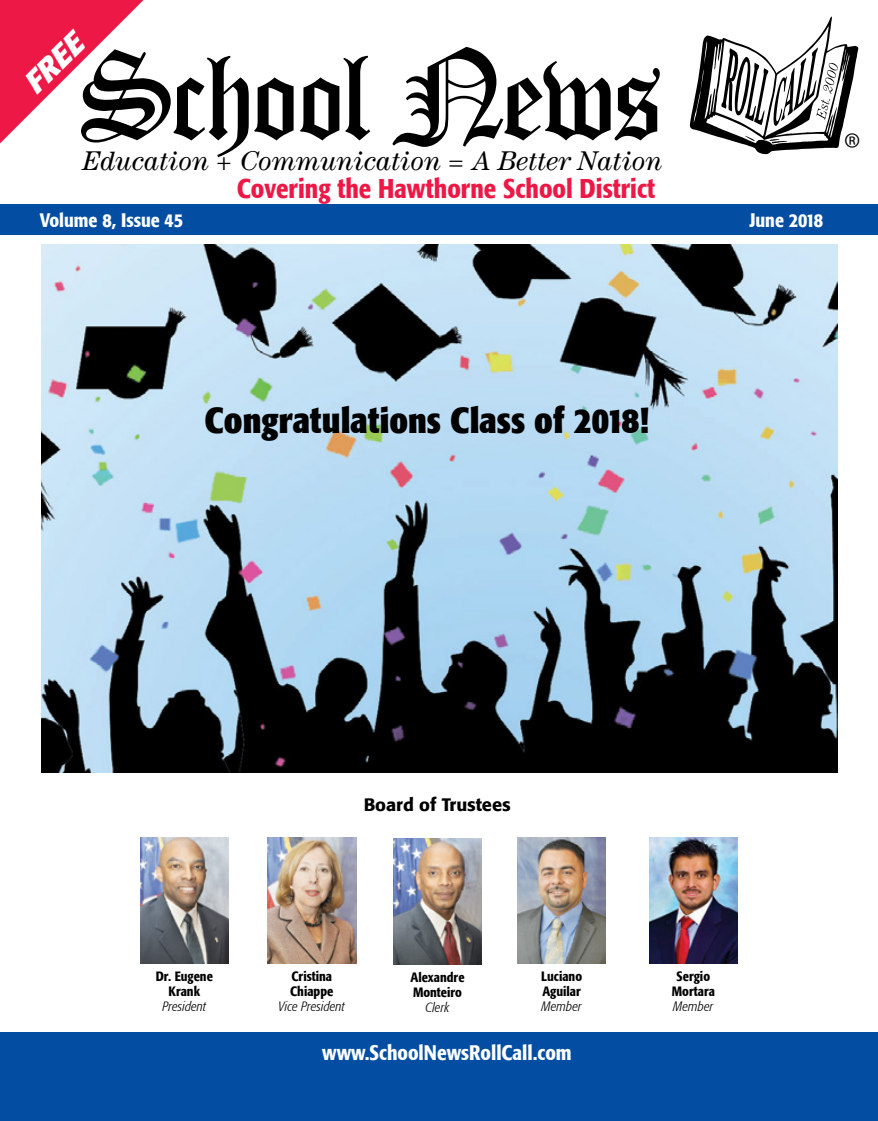
<style>
.page{position:relative;width:878px;height:1121px;background:#fff}
.page>*{position:absolute;margin:0;border:0;box-sizing:border-box;transform-origin:0 0}
.t1{font:700 condensed 36px "Formata";color:#000}
.t2{font:31.65px "Myriad";color:#000}
.t3{font:italic 700 31.05px "Formata";color:#fff}
.t4{font:italic 27.15px "Century LT";color:#000}
.t5{font:500 condensed 27px "Formata";color:#ed1846}
.t6{font:500 condensed 21px "Formata";color:#fff}
.t7{font:500 condensed 19.5px "Formata";color:#fff}
.t8{font:500 18px "Formata";color:#000}
.t9{font:500 condensed 13.5px/15px "Formata";color:#000}
.t10{font:italic 300 condensed 13.5px "Formata";letter-spacing:.005em;color:#000}
</style>
<div class="page">
<svg style="left:300px;top:56px;width:70px;height:84px"></svg>
<svg style="left:392px;top:47px;width:267px;height:100px"></svg>
<svg style="left:690px;top:16px;width:168px;height:138px"></svg>
<div style="left:0;top:1032px;width:878px;height:88px;background:#034ea2"></div>
<div style="left:0;top:204px;width:878px;height:31px;background:#034ea2"></div>
<svg style="left:0;top:0;width:293px;height:157px"></svg>
<img style="left:517px;top:837px;width:89px;height:126px">
<img style="left:140px;top:837px;width:88px;height:126px">
<img style="left:393px;top:838px;width:89px;height:127px">
<img style="left:267px;top:837px;width:89px;height:126px">
<img style="left:649px;top:837px;width:88px;height:126px">
<img style="left:41px;top:245px;width:796px;height:527px">
<h3 class="t3" style="left:15px;top:75px;width:73px;rotate:-45deg">FREE</h3>
<h3 class="t4" style="left:82px;top:145px;width:581px">Education + Communication = A Better Nation</h3>
<h3 class="t5" style="left:237px;top:172px;width:419px">Covering the Hawthorne School District</h3>
<h3 class="t7" style="left:40px;top:208px;width:145px">Volume 8, Issue 45</h3>
<h3 class="t7" style="left:749px;top:208px;width:75px">June 2018</h3>
<h2 class="t2" style="left:844px;top:129px;width:18px">®</h2>
<h1 class="t1" style="left:204px;top:397px;width:446px">Congratulations Class of 2018!</h1>
<p class="t9" style="left:156px;top:968px;width:59px;text-align:center">Dr. Eugene<br>Krank</p>
<p class="t10" style="left:162px;top:998px;width:45px">President</p>
<h3 class="t8" style="left:363px;top:794px;width:149px">Board of Trustees</h3>
<p class="t9" style="left:290px;top:969px;width:45px">Cristina<br>Chiappe</p>
<p class="t10" style="left:278px;top:998px;width:68px">Vice President</p>
<p class="t9" style="left:410px;top:969px;width:55px">Alexandre<br>Monteiro</p>
<p class="t10" style="left:425px;top:999px;width:25px">Clerk</p>
<p class="t9" style="left:541px;top:968px;width:42px">Luciano<br>Aguilar</p>
<p class="t10" style="left:541px;top:998px;width:42px">Member</p>
<h3 class="t6" style="left:322px;top:1040px;width:251px">www.SchoolNewsRollCall.com</h3>
<p class="t9" style="left:671px;top:968px;width:45px;text-align:center">Sergio<br>Mortara</p>
<p class="t10" style="left:673px;top:998px;width:42px">Member</p>
</div>
